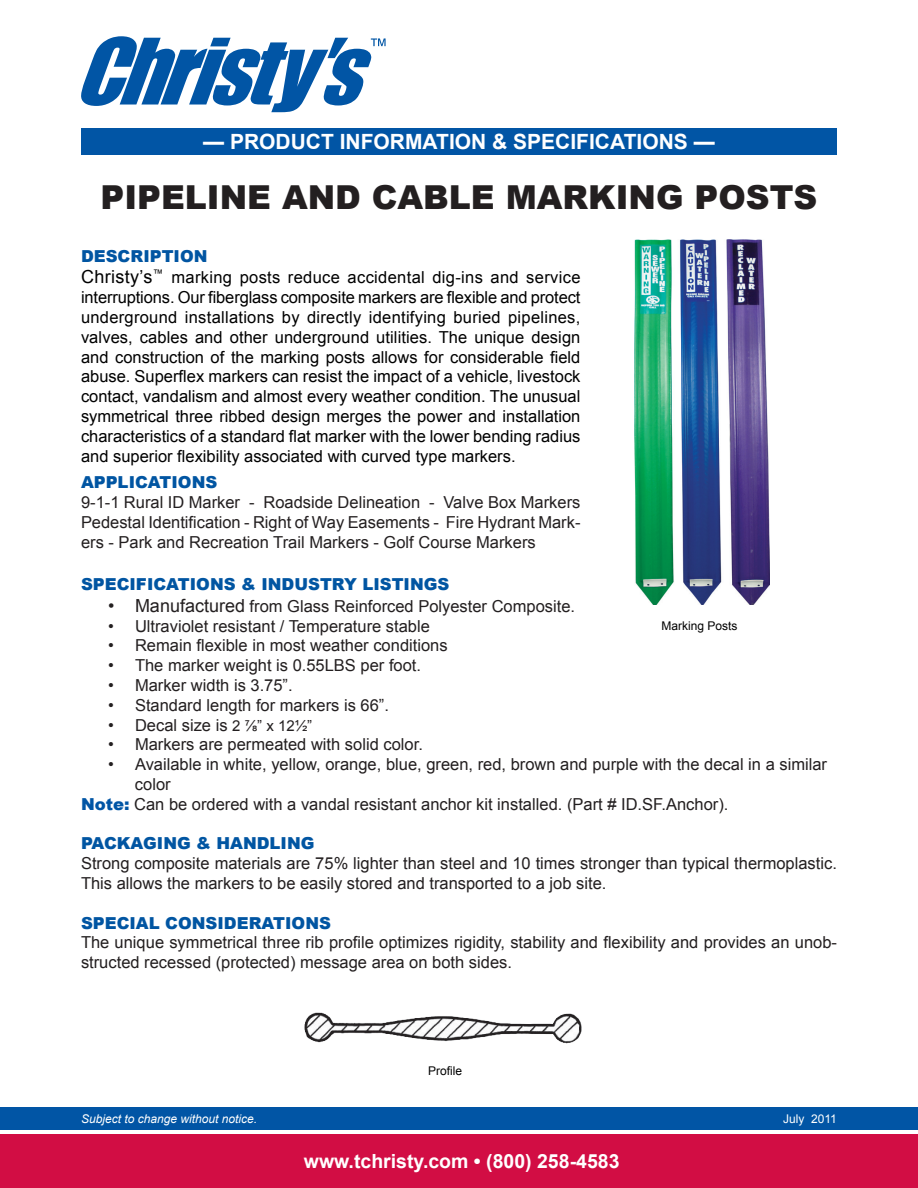
<style>
.page{position:relative;width:918px;height:1188px;background:#fff}
.page>*{position:absolute;margin:0;border:0;box-sizing:border-box;transform-origin:0 0}
.t1{font:900 33px "Arial";color:#231f20}
.t2{font:700 21px "Arial";color:#fff}
.Company_Info{font:700 19.5px "Arial";color:#fff}
.t3{font:16.5px/19.8px "Arial";color:#231f20}
.t4{font:16.5px/19.8px "Arial";color:#000;text-align:justify}
.t5{font:900 16.5px "Arial";color:#0155a2}
.t6{font:italic 12px "Arial";color:#fff}
.t7{font:12px "Arial";color:#000}
.t8{font:12px "Arial";color:#fff}
.s1{font-size:18px}
.s2{font-size:15px}
.s3{font-weight:900;color:#0155a5}
</style>
<div class="page">
<div style="left:81px;top:128px;width:756px;height:27px;background:#0155a5"></div>
<div style="left:0;top:1134px;width:918px;height:54px;background:#d20d44"></div>
<div style="left:0;top:1107px;width:918px;height:23px;background:#0155a5"></div>
<svg style="left:81px;top:36px;width:305px;height:76px"></svg>
<img style="left:634px;top:240px;width:135px;height:364px">
<img style="left:304px;top:1012px;width:278px;height:32px">
<p class="t2" style="left:203px;top:128px;width:513px">— PRODUCT INFORMATION &amp; SPECIFICATIONS —</p>
<p class="t1" style="left:101px;top:173px;width:718px">PIPELINE AND CABLE MARKING POSTS</p>
<p class="t5" style="left:81px;top:244px;width:128px">DESCRIPTION</p>
<p class="t4" style="left:81px;top:268px;width:501px"><span class="s1">Christy’s</span><sup>™</sup> marking posts reduce accidental dig-ins and service interruptions. Our fiberglass composite markers are flexible and protect underground installations by directly identifying buried pipelines, valves, cables and other underground utilities. The unique design and construction of the marking posts allows for considerable field abuse. Superflex markers can resist the impact of a vehicle, livestock contact, vandalism and almost every weather condition. The unusual symmetrical three ribbed design merges the power and installation characteristics of a standard flat marker with the lower bending radius and superior flexibility associated with curved type markers.</p>
<p class="t5" style="left:81px;top:470px;width:138px">APPLICATIONS</p>
<p class="t3" style="left:81px;top:492px;width:501px;text-align:justify">9-1-1 Rural ID Marker - Roadside Delineation - Valve Box Markers Pedestal Identification - Right of Way Easements - Fire Hydrant Mark&shy;ers - Park and Recreation Trail Markers - Golf Course Markers</p>
<p class="t5" style="left:81px;top:572px;width:370px">SPECIFICATIONS &amp; INDUSTRY LISTINGS</p>
<p class="t3" style="left:108px;top:596px;width:469px"><span class="s1">• Manufactured</span> from Glass Reinforced Polyester Composite.</p>
<p class="t3" style="left:108px;top:616px;width:323px">• Ultraviolet resistant / Temperature stable</p>
<p class="t3" style="left:108px;top:636px;width:341px">• Remain flexible in most weather conditions</p>
<p class="t3" style="left:108px;top:656px;width:315px">• The marker weight is 0.55LBS per foot.</p>
<p class="t3" style="left:108px;top:676px;width:186px">• Marker width is 3.75”.</p>
<p class="t3" style="left:108px;top:695px;width:283px">• Standard length for markers is 66”.</p>
<p class="t3" style="left:108px;top:715px;width:206px">• Decal size is <span class="s2">2 ⅞” x 12½”</span></p>
<p class="t3" style="left:108px;top:735px;width:316px">• Markers are permeated with solid color.</p>
<p class="t3" style="left:135px;top:755px;width:694px;text-indent:-27px">• Available in white, yellow, orange, blue, green, red, brown and purple with the decal in a similar color</p>
<p class="t3" style="left:81px;top:794px;width:649px"><span class="s3">Note:</span> Can be ordered with a vandal resistant anchor kit installed. (Part # ID.SF.Anchor).</p>
<p class="t5" style="left:81px;top:832px;width:235px">PACKAGING &amp; HANDLING</p>
<p class="t3" style="left:81px;top:854px;width:757px">Strong composite materials are 75% lighter than steel and 10 times stronger than typical thermoplastic.<br>This allows the markers to be easily stored and transported to a job site.</p>
<p class="t5" style="left:81px;top:911px;width:252px">SPECIAL CONSIDERATIONS</p>
<p class="t3" style="left:81px;top:933px;width:757px">The unique symmetrical three rib profile optimizes rigidity, stability and flexibility and provides an unob&shy;structed recessed (protected) message area on both sides.</p>
<p class="t7" style="left:662px;top:618px;width:78px">Marking Posts</p>
<p class="t6" style="left:81px;top:1111px;width:178px">Subject to change without notice.</p>
<p class="t7" style="left:428px;top:1063px;width:36px">Profile</p>
<p class="Company_Info" style="left:304px;top:1148px;width:317px">www.tchristy.com • (800) 258-4583</p>
<p class="t8" style="left:783px;top:1111px;width:55px">July 2011</p>
</div>
